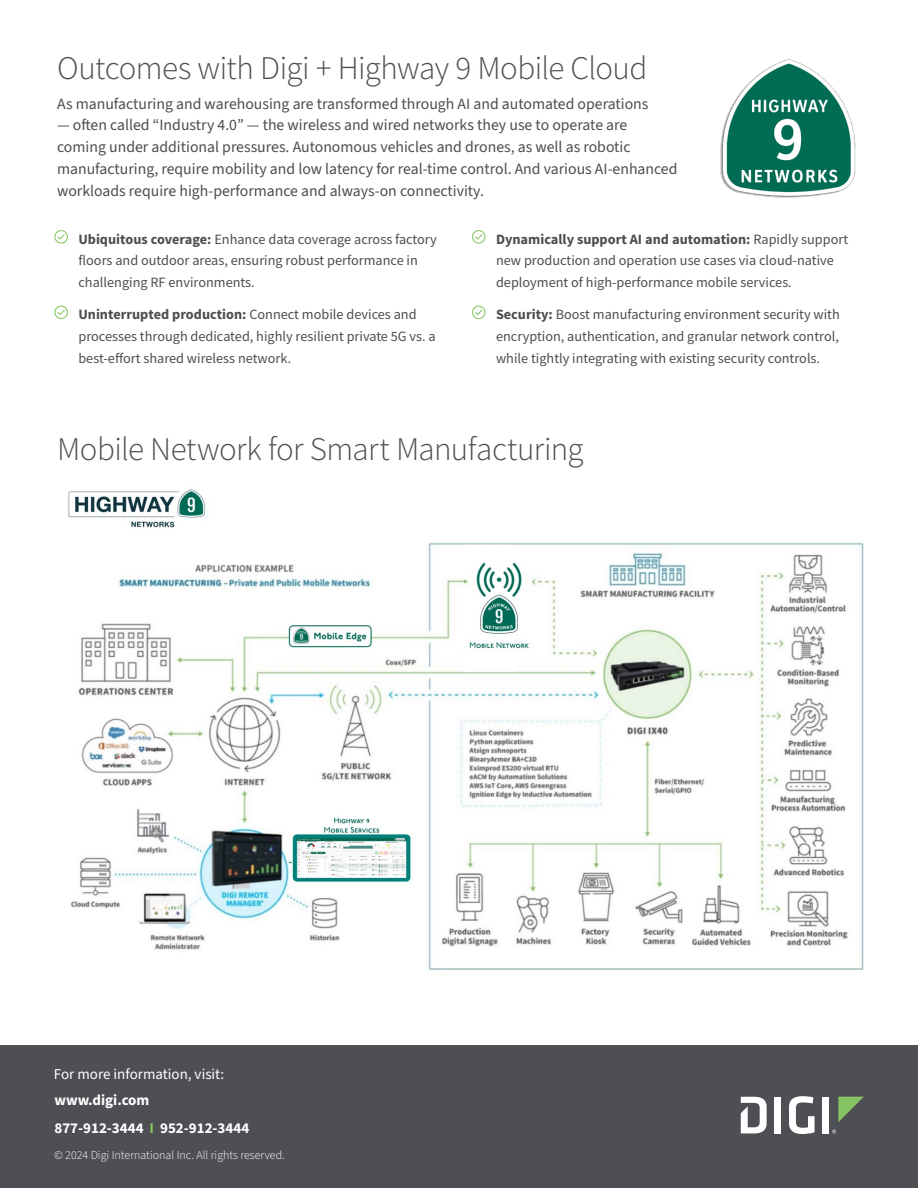
<style>
.page{position:relative;width:918px;height:1188px;background:#fff}
.page>*{position:absolute;margin:0;border:0;box-sizing:border-box;transform-origin:0 0}
.t1{font:300 33px "Source Sans Pro";letter-spacing:-.015em;color:#4e4f54}
.t2{font:15.75px/21.8px "Source Sans 3";color:#4d4d4f}
.t3{font:700 15px/27.8px "Source Sans 3";color:#fff}
.t4{font:15px "Source Sans 3";color:#fff}
.t5{font:14.25px/21.8px "Source Sans Pro";color:#4d4d4f}
.t6{font:300 12px "Source Sans 3";color:#fff}
.s1{font-weight:700}
.s2{color:#82c55c}
</style>
<div class="page">
<div style="left:0;top:1045px;width:918px;height:143px;background:#4e4f54"></div>
<div style="left:774px;top:1097px;width:7px;height:36px;background:#fff"></div>
<svg style="left:789px;top:1096px;width:26px;height:38px"></svg>
<div style="left:822px;top:1097px;width:7px;height:36px;background:#fff"></div>
<svg style="left:838px;top:1097px;width:26px;height:25px"></svg>
<svg style="left:741px;top:1097px;width:26px;height:36px"></svg>
<svg style="left:832px;top:1130px;width:4px;height:3px"></svg>
<img style="left:720px;top:59px;width:136px;height:139px">
<svg style="left:54px;top:230px;width:14px;height:14px"></svg>
<svg style="left:54px;top:306px;width:14px;height:13px"></svg>
<svg style="left:472px;top:230px;width:14px;height:14px"></svg>
<svg style="left:472px;top:306px;width:14px;height:13px"></svg>
<img style="left:68px;top:489px;width:796px;height:482px">
<h1 class="t1" style="left:57px;top:48px;width:592px">Outcomes with Digi + Highway 9 Mobile Cloud</h1>
<p class="t2" style="left:57px;top:93px;width:593px">As manufacturing and warehousing are transformed through AI and automated operations</p>
<p class="t2" style="left:57px;top:114px;width:622px">— often called “Industry 4.0” — the wireless and wired networks they use to operate are coming under additional pressures. Autonomous vehicles and drones, as well as robotic manufacturing, require mobility and low latency for real-time control. And various AI-enhanced workloads require high-performance and always-on connectivity.</p>
<p class="t5" style="left:78px;top:228px;width:360px"><span class="s1">Ubiquitous coverage:</span> Enhance data coverage across factory floors and outdoor areas, ensuring robust performance in challenging RF environments.</p>
<p class="t5" style="left:78px;top:303px;width:359px"><span class="s1">Uninterrupted production:</span> Connect mobile devices and processes through dedicated, highly resilient private 5G vs. a best-effort shared wireless network.</p>
<p class="t5" style="left:496px;top:228px;width:354px"><span class="s1">Dynamically support AI and automation:</span> Rapidly support new production and operation use cases via cloud-native deployment of high-performance mobile services.</p>
<p class="t5" style="left:496px;top:303px;width:345px;text-align:justify"><span class="s1">Security:</span> Boost manufacturing environment security with encryption, authentication, and granular network control, while tightly integrating with existing security controls.</p>
<h1 class="t1" style="left:57px;top:429px;width:528px">Mobile Network for Smart Manufacturing</h1>
<p class="t4" style="left:54px;top:1064px;width:172px">For more information, visit:</p>
<p class="t3" style="left:54px;top:1086px;width:196px">www.digi.com<br>877-912-3444 <span class="s2">I</span> 952-912-3444</p>
<p class="t6" style="left:54px;top:1148px;width:232px">© 2024 Digi International Inc. All rights reserved.</p>
</div>
